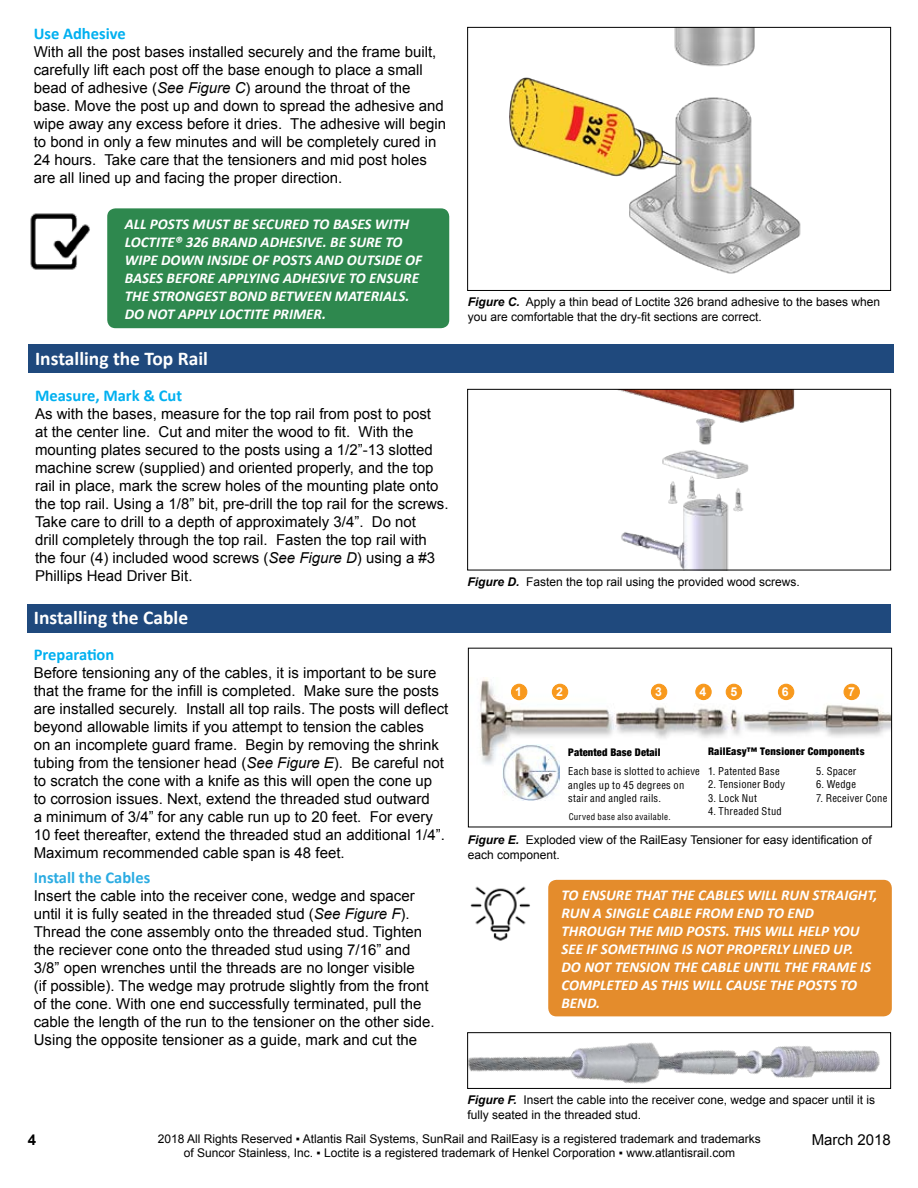
<style>
.page{position:relative;width:918px;height:1188px;background:#fff}
.page>*{position:absolute;margin:0;border:0;box-sizing:border-box;transform-origin:0 0}
.t1{font:700 19.5px "Calibri";color:#fff}
.t2{font:700 16.5px "Calibri";color:#00b0f0}
.t3{font:700 16.5px "Calibri";color:#2cace2}
.t4{font:15px/18px "Arial";color:#000}
.t5{font:italic 700 15px/18px "Calibri";color:#fff}
.t6{font:700 15px "Arial";color:#000}
.t7{font:700 12.3px "Arial";color:#fff}
.t8{font:12px/14.4px "Arial";color:#000}
.t9{font:condensed 10.5px/13.5px "Helvetica";letter-spacing:.025em;color:#000}
.t10{font:900 condensed 10.5px "Helvetica Neue";letter-spacing:.025em;color:#000}
.t11{font:condensed 9px "Helvetica";letter-spacing:.035em;color:#000}
.s1{font-style:italic}
.s2{font-weight:700;font-style:italic}
</style>
<div class="page">
<div style="left:28px;top:344px;width:866px;height:29px;background:#1f497d"></div>
<img style="left:621px;top:391px;width:174px;height:177px">
<div style="left:467px;top:389px;width:424px;height:181px;border:1px solid #000"></div>
<div style="left:27px;top:604px;width:864px;height:29px;background:#1f497d"></div>
<div style="left:548px;top:880px;width:344px;height:136px;background:#e48c2c;border-radius:8px"></div>
<img style="left:470px;top:886px;width:60px;height:55px">
<div style="left:107px;top:208px;width:342px;height:120px;background:#2e884e;border-radius:8px"></div>
<img style="left:30px;top:213px;width:60px;height:57px">
<img style="left:510px;top:29px;width:291px;height:245px">
<div style="left:467px;top:27px;width:424px;height:264px;border:1px solid #000"></div>
<img style="left:469px;top:1042px;width:411px;height:42px">
<div style="left:467px;top:1032px;width:424px;height:57px;border:1px solid #000"></div>
<img style="left:480px;top:678px;width:410px;height:90px">
<div style="left:512px;top:684px;width:15px;height:16px;background:#f8991d;border-radius:50%"></div>
<div style="left:511px;top:684px;width:16px;height:16px;border:1px solid #f8991d;border-radius:50%"></div>
<div style="left:552px;top:684px;width:16px;height:16px;background:#f8991d;border-radius:50%"></div>
<div style="left:552px;top:684px;width:16px;height:16px;border:1px solid #f8991d;border-radius:50%"></div>
<div style="left:651px;top:684px;width:16px;height:16px;background:#f8991d;border-radius:50%"></div>
<div style="left:651px;top:684px;width:16px;height:16px;border:1px solid #f8991d;border-radius:50%"></div>
<div style="left:696px;top:684px;width:15px;height:16px;background:#f8991d;border-radius:50%"></div>
<div style="left:695px;top:684px;width:17px;height:16px;border:1px solid #f8991d;border-radius:50%"></div>
<div style="left:726px;top:684px;width:16px;height:16px;background:#f8991d;border-radius:50%"></div>
<div style="left:726px;top:684px;width:16px;height:16px;border:1px solid #f8991d;border-radius:50%"></div>
<div style="left:778px;top:684px;width:16px;height:16px;background:#f8991d;border-radius:50%"></div>
<div style="left:778px;top:684px;width:16px;height:16px;border:1px solid #f8991d;border-radius:50%"></div>
<div style="left:844px;top:684px;width:15px;height:16px;background:#f8991d;border-radius:50%"></div>
<div style="left:844px;top:684px;width:16px;height:16px;border:1px solid #f8991d;border-radius:50%"></div>
<img style="left:503px;top:744px;width:56px;height:57px">
<p class="t2" style="left:34px;top:23px;width:93px">Use Adhesive</p>
<p class="t4" style="left:34px;top:43px;width:414px">With all the post bases installed securely and the frame built, carefully lift each post off the base enough to place a small bead of adhesive (<span class="s1">See Figure C</span>) around the throat of the base. Move the post up and down to spread the adhesive and wipe away any excess before it dries. The adhesive will begin to bond in only a few minutes and will be completely cured in 24 hours. Take care that the tensioners and mid post holes are all lined up and facing the proper direction.</p>
<p class="t5" style="left:125px;top:215px;width:299px">ALL POSTS MUST BE SECURED TO BASES WITH LOCTITE® 326 BRAND ADHESIVE. BE SURE TO WIPE DOWN INSIDE OF POSTS AND OUTSIDE OF BASES BEFORE APPLYING ADHESIVE TO ENSURE THE STRONGEST BOND BETWEEN MATERIALS.<br>DO NOT APPLY LOCTITE PRIMER.</p>
<h1 class="t1" style="left:35px;top:346px;width:174px">Installing the Top Rail</h1>
<p class="t2" style="left:35px;top:385px;width:149px">Measure, Mark &amp; Cut</p>
<p class="t4" style="left:35px;top:405px;width:415px">As with the bases, measure for the top rail from post to post<br>at the center line. Cut and miter the wood to fit. With the mounting plates secured to the posts using a 1/2”-13 slotted machine screw (supplied) and oriented properly, and the top rail in place, mark the screw holes of the mounting plate onto the top rail. Using a 1/8” bit, pre-drill the top rail for the screws.<br>Take care to drill to a depth of approximately 3/4”. Do not<br>drill completely through the top rail. Fasten the top rail with the four (4) included wood screws (<span class="s1">See Figure D</span>) using a #3<br>Phillips Head Driver Bit.</p>
<h1 class="t1" style="left:34px;top:606px;width:156px">Installing the Cable</h1>
<p class="t2" style="left:34px;top:644px;width:82px">Preparation</p>
<p class="t4" style="left:34px;top:664px;width:416px">Before tensioning any of the cables, it is important to be sure that the frame for the infill is completed. Make sure the posts are installed securely. Install all top rails. The posts will deflect beyond allowable limits if you attempt to tension the cables<br>on an incomplete guard frame. Begin by removing the shrink tubing from the tensioner head (<span class="s1">See Figure E</span>). Be careful not to scratch the cone with a knife as this will open the cone up to corrosion issues. Next, extend the threaded stud outward<br>a minimum of 3/4” for any cable run up to 20 feet. For every 10 feet thereafter, extend the threaded stud an additional 1/4”.<br>Maximum recommended cable span is 48 feet.</p>
<p class="t3" style="left:34px;top:867px;width:118px">Install the Cables</p>
<p class="t4" style="left:34px;top:887px;width:403px">Insert the cable into the receiver cone, wedge and spacer until it is fully seated in the threaded stud (<span class="s1">See Figure F</span>).<br>Thread the cone assembly onto the threaded stud. Tighten the reciever cone onto the threaded stud using 7/16” and 3/8” open wrenches until the threads are no longer visible<br>(if possible). The wedge may protrude slightly from the front of the cone. With one end successfully terminated, pull the cable the length of the run to the tensioner on the other side.<br>Using the opposite tensioner as a guide, mark and cut the</p>
<p class="t8" style="left:468px;top:295px;width:414px"><span class="s2">Figure C.</span> Apply a thin bead of Loctite 326 brand adhesive to the bases when you are comfortable that the dry-fit sections are correct.</p>
<p class="t8" style="left:468px;top:575px;width:334px"><span class="s2">Figure D.</span> Fasten the top rail using the provided wood screws.</p>
<p class="t7" style="left:515px;top:683px;width:8px">1</p>
<p class="t7" style="left:556px;top:683px;width:8px">2</p>
<p class="t7" style="left:655px;top:683px;width:8px">3</p>
<p class="t7" style="left:699px;top:683px;width:8px">4</p>
<p class="t7" style="left:730px;top:683px;width:8px">5</p>
<p class="t7" style="left:782px;top:683px;width:8px">6</p>
<p class="t7" style="left:848px;top:683px;width:8px">7</p>
<p class="t10" style="left:568px;top:745px;width:94px">Patented Base Detail</p>
<p class="t9" style="left:568px;top:764px;width:133px">Each base is slotted to achieve angles up to 45 degrees on stair and angled rails.</p>
<p class="t11" style="left:569px;top:812px;width:103px">Curved base also available.</p>
<p class="t10" style="left:708px;top:745px;width:158px">RailEasy™ Tensioner Components</p>
<p class="t9" style="left:708px;top:764px;width:73px">1. Patented Base</p>
<p class="t9" style="left:816px;top:764px;width:42px">5. Spacer</p>
<p class="t9" style="left:708px;top:778px;width:79px">2. Tensioner Body</p>
<p class="t9" style="left:816px;top:778px;width:42px">6. Wedge</p>
<p class="t9" style="left:708px;top:791px;width:50px">3. Lock Nut</p>
<p class="t9" style="left:816px;top:791px;width:73px">7. Receiver Cone</p>
<p class="t9" style="left:708px;top:805px;width:75px">4. Threaded Stud</p>
<p class="t8" style="left:468px;top:833px;width:405px"><span class="s2">Figure E.</span> Exploded view of the RailEasy Tensioner for easy identification of each component.</p>
<p class="t5" style="left:561px;top:886px;width:317px">TO ENSURE THAT THE CABLES WILL RUN STRAIGHT, RUN A SINGLE CABLE FROM END TO END THROUGH THE MID POSTS. THIS WILL HELP YOU SEE IF SOMETHING IS NOT PROPERLY LINED UP.<br>DO NOT TENSION THE CABLE UNTIL THE FRAME IS COMPLETED AS THIS WILL CAUSE THE POSTS TO BEND.</p>
<p class="t8" style="left:468px;top:1093px;width:409px"><span class="s2">Figure F.</span> Insert the cable into the receiver cone, wedge and spacer until it is fully seated in the threaded stud.</p>
<p class="t8" style="left:158px;top:1132px;width:605px;text-align:center">2018 All Rights Reserved ▪ Atlantis Rail Systems, SunRail and RailEasy is a registered trademark and trademarks of Suncor Stainless, Inc. ▪ Loctite is a registered trademark of Henkel Corporation ▪ www.atlantisrail.com</p>
<p class="t6" style="left:28px;top:1130px;width:10px">4</p>
<p class="t4" style="left:812px;top:1131px;width:81px">March 2018</p>
</div>
